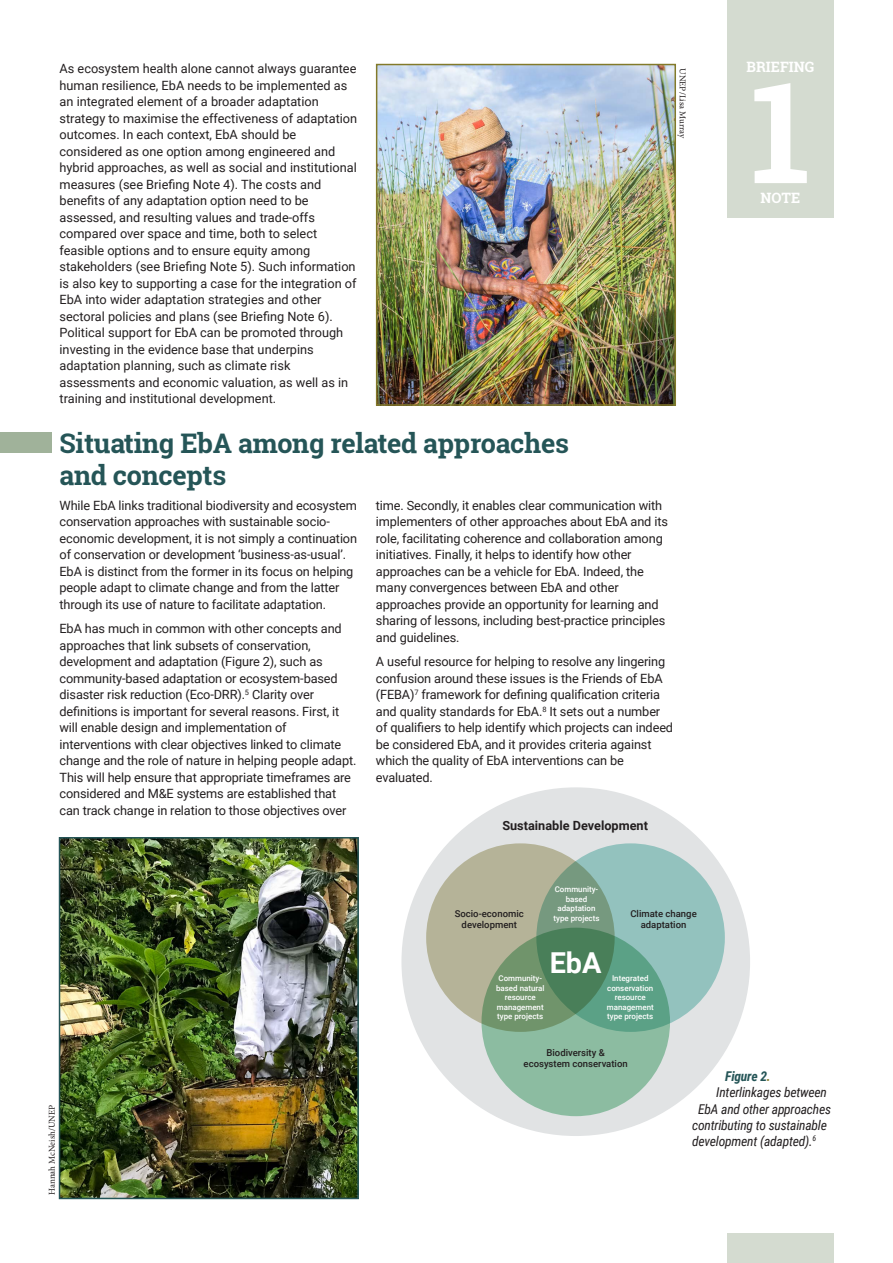
<style>
.page{position:relative;width:893px;height:1263px;background:#fff}
.page>*{position:absolute;margin:0;border:0;box-sizing:border-box;transform-origin:0 0}
.Heading_1{font:700 140.7px "Roboto Slab";color:#fff}
.t1{font:700 28.8px "Roboto";color:#fff}
.Body_Copy{font:700 27px/32.4px "Roboto Slab";letter-spacing:-.01em;color:#255557}
.Heading_1-2{font:700 14.25px "Roboto Slab";color:#fff}
.Figure_Caption__numb{font:italic 13.5px "Roboto Condensed";letter-spacing:-.015em;color:#231f20}
.Figure_Caption__numb-2{font:italic 700 13.5px "Roboto Condensed";letter-spacing:-.015em;color:#255557}
.Body_Copy-2{font:12.75px/16.5px "Roboto";letter-spacing:-.01em;color:#231f20}
.t2{font:700 12.75px "Roboto";color:#231f20}
.t3{font:500 9.45px/11.1px "Roboto";color:#231f20;text-align:center}
.Body_Copy-3{font:9px "Minion Pro";color:#231f20}
.t4{font:500 7.95px/9.4px "Roboto";color:#fff;text-align:center}
.s1{color:#837a2a}
</style>
<div class="page">
<div style="left:727px;top:0;width:106px;height:218px;background:#d4dbd0"></div>
<div style="left:727px;top:1233px;width:106px;height:30px;background:#d4dbd0"></div>
<div style="left:0;top:432px;width:52px;height:20px;background:#a0b29a"></div>
<img style="left:379px;top:67px;width:294px;height:336px">
<div style="left:376px;top:64px;width:300px;height:342px;border:2px solid #837a2a"></div>
<img style="left:62px;top:840px;width:294px;height:356px">
<div style="left:59px;top:837px;width:300px;height:362px;border:2px solid #255557"></div>
<div style="left:401px;top:787px;width:349px;height:349px;background:#e1e3e4;border-radius:50%"></div>
<div style="left:536px;top:843px;width:189px;height:189px;background:#93c2be;border-radius:50%"></div>
<svg style="left:426px;top:843px;width:189px;height:189px;background:#a8ae93"></svg>
<svg style="left:481px;top:928px;width:189px;height:188px;background:#72a586"></svg>
<p class="Body_Copy-2" style="left:60px;top:60px;width:299px">As ecosystem health alone cannot always guarantee human resilience, EbA needs to be implemented as an integrated element of a broader adaptation strategy to maximise the effectiveness of adaptation outcomes. In each context, EbA should be considered as one option among engineered and hybrid approaches, as well as social and institutional measures (see Briefing Note 4). The costs and benefits of any adaptation option need to be assessed, and resulting values and trade-offs compared over space and time, both to select feasible options and to ensure equity among stakeholders (see Briefing Note 5). Such information is also key to supporting a case for the integration of EbA into wider adaptation strategies and other sectoral policies and plans (see Briefing Note 6).<br>Political support for EbA can be promoted through investing in the evidence base that underpins adaptation planning, such as climate risk assessments and economic valuation, as well as in training and institutional development.</p>
<p class="Body_Copy" style="left:60px;top:426px;width:511px">Situating EbA among related approaches and concepts</p>
<p class="Body_Copy-2" style="left:60px;top:496px;width:299px">While EbA links traditional biodiversity and ecosystem conservation approaches with sustainable socio&shy;economic development, it is not simply a continuation of conservation or development ‘business-as-usual’.<br>EbA is distinct from the former in its focus on helping people adapt to climate change and from the latter through its use of nature to facilitate adaptation.</p>
<p class="Body_Copy-2" style="left:60px;top:620px;width:298px">EbA has much in common with other concepts and approaches that link subsets of conservation, development and adaptation (Figure 2), such as community-based adaptation or ecosystem-based disaster risk reduction (Eco-DRR).<sup>5</sup> Clarity over definitions is important for several reasons. First, it will enable design and implementation of interventions with clear objectives linked to climate change and the role of nature in helping people adapt.<br>This will help ensure that appropriate timeframes are considered and M&amp;E systems are established that can track change in relation to those objectives over</p>
<p class="Body_Copy-3" style="left:689px;top:68px;width:72px;rotate:90deg">UNEP/Lisa Murray</p>
<p class="Body_Copy-2" style="left:376px;top:496px;width:294px">time. Secondly, it enables clear communication with implementers of other approaches about EbA and its role, facilitating coherence and collaboration among initiatives. Finally, it helps to identify how other approaches can be a vehicle for EbA. Indeed, the many convergences between EbA and other approaches provide an opportunity for learning and sharing of lessons, including best-practice principles and guidelines.</p>
<p class="Body_Copy-2" style="left:376px;top:653px;width:299px">A useful resource for helping to resolve any lingering confusion around these issues is the Friends of EbA (FEBA)<sup>7</sup> framework for defining qualification criteria and quality standards for EbA.<sup>8</sup> It sets out a number of qualifiers to help identify which projects can indeed be considered EbA, and it provides criteria against which the quality of EbA interventions can be evaluated.</p>
<p class="t2" style="left:502px;top:816px;width:147px">Sustainable Development</p>
<p class="t4" style="left:553px;top:884px;width:47px">Community&shy;based adaptation type projects</p>
<p class="t3" style="left:455px;top:908px;width:71px">Socio-economic development</p>
<p class="t3" style="left:630px;top:908px;width:68px">Climate change adaptation</p>
<p class="t1" style="left:550px;top:942px;width:53px">EbA</p>
<p class="t4" style="left:496px;top:973px;width:50px">Community&shy;based natural resource management type projects</p>
<p class="t4" style="left:607px;top:973px;width:48px">Integrated conservation resource management type projects</p>
<p class="Heading_1-2" style="left:747px;top:57px;width:69px">BRIEFING</p>
<p class="Heading_1" style="left:750px;top:36px;width:62px">1</p>
<p class="Heading_1-2" style="left:761px;top:188px;width:41px">NOTE</p>
<p class="Body_Copy-3" style="left:46px;top:1195px;width:92px;rotate:-90deg">Hannah McNeish/UNEP</p>
<p class="t3" style="left:524px;top:1047px;width:106px">Biodiversity &amp; ecosystem conservation</p>
<p class="Figure_Caption__numb-2" style="left:725px;top:1067px;width:47px">Figure 2<span class="s1">.</span></p>
<p class="Figure_Caption__numb" style="left:716px;top:1083px;width:112px">Interlinkages between</p>
<p class="Figure_Caption__numb" style="left:698px;top:1099px;width:134px">EbA and other approaches</p>
<p class="Figure_Caption__numb" style="left:692px;top:1115px;width:136px">contributing to sustainable</p>
<p class="Figure_Caption__numb" style="left:692px;top:1132px;width:125px">development (adapted).<sup>6</sup></p>
</div>
